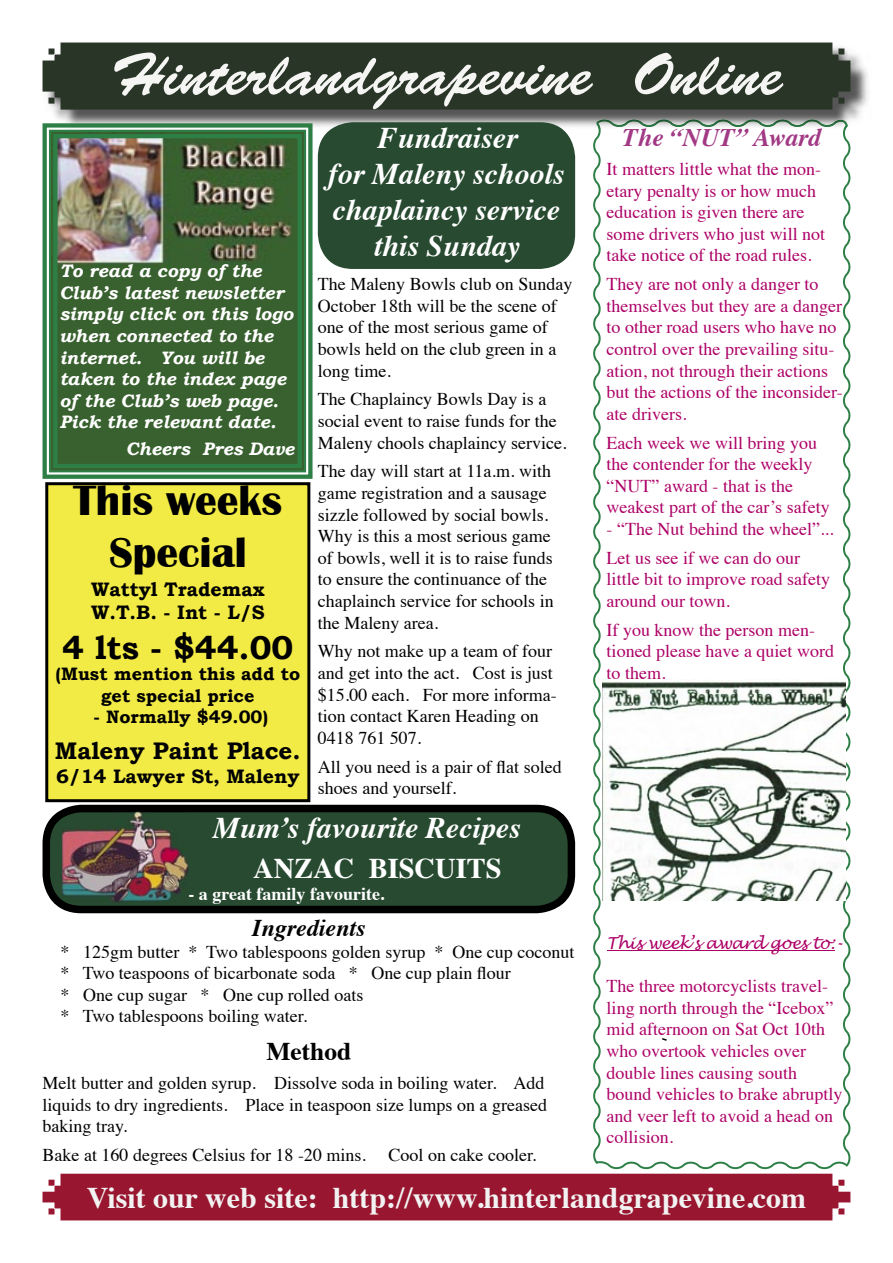
<style>
.page{position:relative;width:893px;height:1263px;background:#fff}
.page>*{position:absolute;margin:0;border:0;box-sizing:border-box;transform-origin:0 0}
.t1{font:60px "Brush Script Std";color:#f5f5f4}
.t2{font:700 43.5px/52.2px "Britannic";color:#000;text-align:center}
.t3{font:700 33px "Bookman Old Style";color:#000}
.t4{font:italic 700 30px/36px "Times";color:#fff;text-align:center}
.t5{font:700 30px "Times";color:#f3f2f2}
.t6{font:700 28.5px "Times";color:#fff}
.t7{font:italic 700 25.5px "Times";color:#a13985}
.t8{font:700 25.5px "Times";color:#000}
.t9{font:700 24px "Bookman Old Style";color:#000}
.t10{font:italic 700 24px "Times";color:#000}
.t11{font:700 19.5px/23.4px "Bookman Old Style";color:#000}
.t12{font:18px/21.6px "Times";color:#000}
.t13{font:18px/21.6px "Times";color:#ad0066}
.t14{font:italic 700 18px/21.6px "Bookman Old Style";color:#fff}
.t15{font:700 18px/21.6px "Bookman Old Style";color:#000;text-align:center}
.t16{font:700 18px "Times";color:#fff}
.t17{font:italic 16.5px "Lucida Handwriting";letter-spacing:-.03em;color:#ad0066}
</style>
<div class="page">
<div style="left:43px;top:1174px;width:807px;height:46px;background:#98162f"></div>
<svg style="left:43px;top:805px;width:532px;height:108px;background:#24402c"></svg>
<img style="left:62px;top:812px;width:126px;height:91px">
<svg style="left:593px;top:130px;width:257px;height:1039px"></svg>
<img style="left:603px;top:680px;width:242px;height:220px">
<img style="left:53px;top:53px;width:815px;height:77px">
<img style="left:596px;top:119px;width:252px;height:11px">
<div style="left:43px;top:43px;width:807px;height:67px;background:#293527"></div>
<svg style="left:43px;top:123px;width:270px;height:356px"></svg>
<svg style="left:49px;top:130px;width:257px;height:342px;background:#326f3a"></svg>
<img style="left:53px;top:134px;width:249px;height:334px">
<div style="left:45px;top:482px;width:265px;height:320px;background:#f3eb45"></div>
<div style="left:318px;top:122px;width:257px;height:147px;background:#274a30;border-radius:35px"></div>
<h1 class="t1" style="left:110px;top:41px;width:674px">Hinterlandgrapevine Online</h1>
<p class="t14" style="left:59px;top:260px;width:235px">To read a copy of the<br>Club’s latest newsletter simply click on this logo when connected to the internet. You will be taken to the index page of the Club’s web page.<br>Pick the relevant date.</p>
<p class="t14" style="left:126px;top:438px;width:170px">Cheers Pres Dave</p>
<h2 class="t2" style="left:73px;top:474px;width:210px">This weeks<br>Special</h2>
<p class="t11" style="left:91px;top:577px;width:175px">Wattyl Trademax<br>W.T.B. - Int - L/S</p>
<h3 class="t3" style="left:62px;top:628px;width:232px">4 lts - $44.00</h3>
<p class="t15" style="left:55px;top:663px;width:246px">(Must mention this add to get special price</p>
<p class="t15" style="left:94px;top:706px;width:176px">- Normally $49.00)</p>
<h3 class="t9" style="left:55px;top:737px;width:247px">Maleny Paint Place.</h3>
<p class="t11" style="left:56px;top:764px;width:245px">6/14 Lawyer St, Maleny</p>
<h3 class="t4" style="left:328px;top:117px;width:238px">Fundraiser<br>for Maleny schools chaplaincy service this Sunday</h3>
<p class="t12" style="left:318px;top:272px;width:256px">The Maleny Bowls club on Sunday<br>October 18th will be the scene of one of the most serious game of bowls held on the club green in a long time.</p>
<p class="t12" style="left:318px;top:387px;width:250px">The Chaplaincy Bowls Day is a social event to raise funds for the<br>Maleny chools chaplaincy service.</p>
<p class="t12" style="left:318px;top:459px;width:237px">The day will start at 11a.m. with game registration and a sausage sizzle followed by social bowls.<br>Why is this a most serious game of bowls, well it is to raise funds to ensure the continuance of the chaplainch service for schools in the Maleny area.</p>
<p class="t12" style="left:318px;top:639px;width:240px">Why not make up a team of four and get into the act. Cost is just $15.00 each. For more informa&shy;tion contact Karen Heading on<br>0418 761 507.</p>
<p class="t12" style="left:318px;top:754px;width:245px">All you need is a pair of flat soled shoes and yourself.</p>
<h3 class="t4" style="left:213px;top:807px;width:309px">Mum’s favourite Recipes</h3>
<h3 class="t6" style="left:253px;top:841px;width:250px">ANZAC BISCUITS</h3>
<p class="t16" style="left:188px;top:876px;width:198px">- a great family favourite.</p>
<h3 class="t10" style="left:252px;top:905px;width:115px">Ingredients</h3>
<p class="t12" style="left:61px;top:939px;width:515px">* 125gm butter * Two tablespoons golden syrup * One cup coconut * Two teaspoons of bicarbonate soda * One cup plain flour<br>* One cup sugar * One cup rolled oats<br>* Two tablespoons boiling water.</p>
<h3 class="t8" style="left:266px;top:1027px;width:86px">Method</h3>
<p class="t12" style="left:43px;top:1071px;width:506px">Melt butter and golden syrup. Dissolve soda in boiling water. Add liquids to dry ingredients. Place in teaspoon size lumps on a greased baking tray.</p>
<p class="t12" style="left:43px;top:1143px;width:325px">Bake at 160 degrees Celsius for 18 -20 mins.</p>
<p class="t12" style="left:388px;top:1143px;width:149px">Cool on cake cooler.</p>
<h3 class="t7" style="left:623px;top:114px;width:200px">The “NUT” Award</h3>
<p class="t13" style="left:607px;top:157px;width:220px">It matters little what the mon&shy;etary penalty is or how much education is given there are some drivers who just will not take notice of the road rules.</p>
<p class="t13" style="left:607px;top:272px;width:238px">They are not only a danger to themselves but they are a danger to other road users who have no control over the prevailing situ&shy;ation, not through their actions but the actions of the inconsider&shy;ate drivers.</p>
<p class="t13" style="left:607px;top:430px;width:225px">Each week we will bring you the contender for the weekly “NUT” award - that is the weakest part of the car’s safety</p>
<p class="t13" style="left:607px;top:513px;width:228px;line-height:28.8px">- “The Nut behind the wheel”...<br>Let us see if we can do our</p>
<p class="t13" style="left:607px;top:567px;width:225px">little bit to improve road safety around our town.</p>
<p class="t13" style="left:607px;top:617px;width:229px">If you know the person men&shy;tioned please have a quiet word to them.</p>
<p class="t17" style="left:607px;top:933px;width:237px">This week’s award goes to:-</p>
<p class="t13" style="left:607px;top:974px;width:237px">The three motorcyclists travel&shy;ling north through the “Icebox” mid afternoon on Sat Oct 10th who overtook vehicles over double lines causing south bound vehicles to brake abruptly and veer left to avoid a head on collision.</p>
<h3 class="t5" style="left:87px;top:1169px;width:721px">Visit our web site: http://www.hinterlandgrapevine.com</h3>
</div>
